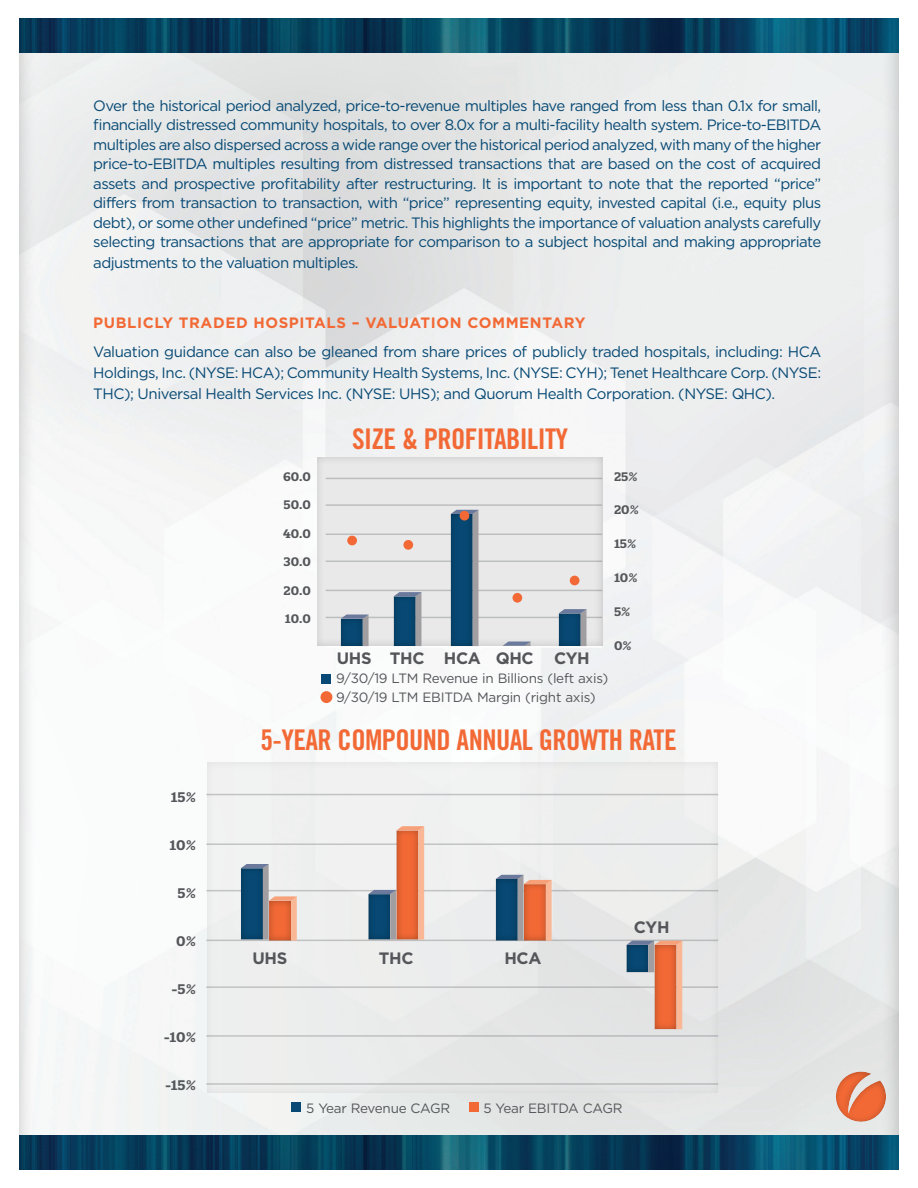
<style>
.page{position:relative;width:918px;height:1188px;background:#fff}
.page>*{position:absolute;margin:0;border:0;box-sizing:border-box;transform-origin:0 0}
.HCAPara1{font:28.5px "Trade Gothic Bold Cond Twenty";letter-spacing:-.02em;color:#f26935}
.HCAPara1-2{font:700 16.5px "Gotham";letter-spacing:-.02em;color:#54565a}
.t1{font:15px/19.5px "Gotham";letter-spacing:-.04em;color:#074974;text-align:justify}
.t2{font:700 15px "Gotham";letter-spacing:.04em;color:#f26935}
.HCAPara1-3{font:13.5px "Gotham";letter-spacing:-.02em;color:#54565a}
.HCAPara1-4{font:700 13.5px "Quatro Slab";color:#54565a}
.HCAPara1-5{font:700 12px "Quatro Slab";color:#54565a}
</style>
<div class="page">
<div style="left:19px;top:17px;width:881px;height:1154px;background:#231f20;opacity:.27"></div>
<img style="left:19px;top:1135px;width:879px;height:35px">
<img style="left:19px;top:18px;width:879px;height:35px">
<svg style="left:824px;top:1059px;width:75px;height:75px;background:#e2beaf"></svg>
<div style="left:309px;top:456px;width:294px;height:203px;background:#231f20;opacity:.2"></div>
<hr style="left:501px;top:644px;width:24px;height:3px;background:#d8d8d8">
<svg style="left:503px;top:642px;width:28px;height:4px"></svg>
<hr style="left:326px;top:478px;width:276px;height:1px;background:#54565a">
<hr style="left:326px;top:504px;width:276px;height:2px;background:#54565a">
<hr style="left:326px;top:534px;width:276px;height:1px;background:#54565a">
<hr style="left:326px;top:561px;width:276px;height:1px;background:#54565a">
<hr style="left:326px;top:590px;width:276px;height:1px;background:#54565a">
<hr style="left:326px;top:617px;width:276px;height:1px;background:#54565a">
<hr style="left:326px;top:646px;width:276px;height:2px;background:#fff">
<div style="left:347px;top:536px;width:10px;height:9px;background:#f26935;border-radius:50%"></div>
<div style="left:403px;top:540px;width:10px;height:10px;background:#f26935;border-radius:50%"></div>
<div style="left:513px;top:593px;width:9px;height:10px;background:#f26935;border-radius:50%"></div>
<div style="left:570px;top:576px;width:9px;height:9px;background:#f26935;border-radius:50%"></div>
<div style="left:321px;top:674px;width:10px;height:10px;background:#074974"></div>
<div style="left:321px;top:691px;width:11px;height:12px;background:#f26935;border-radius:50%"></div>
<div style="left:449px;top:512px;width:24px;height:135px;background:#231f20;opacity:.38"></div>
<svg style="left:451px;top:510px;width:28px;height:136px;background:#2f5d7d"></svg>
<div style="left:460px;top:511px;width:9px;height:10px;background:#f26935;border-radius:50%"></div>
<div style="left:339px;top:617px;width:24px;height:30px;background:#231f20;opacity:.38"></div>
<svg style="left:341px;top:615px;width:28px;height:31px"></svg>
<div style="left:392px;top:594px;width:24px;height:53px;background:#231f20;opacity:.38"></div>
<svg style="left:394px;top:592px;width:28px;height:54px;background:#34607f"></svg>
<div style="left:557px;top:611px;width:24px;height:36px;background:#231f20;opacity:.38"></div>
<svg style="left:559px;top:609px;width:28px;height:37px"></svg>
<div style="left:199px;top:762px;width:520px;height:343px;background:#eceeed"></div>
<hr style="left:206px;top:794px;width:512px;height:1px;background:#54565a">
<hr style="left:206px;top:843px;width:512px;height:2px;background:#54565a">
<hr style="left:206px;top:890px;width:512px;height:1px;background:#54565a">
<hr style="left:206px;top:940px;width:512px;height:1px;background:#54565a">
<hr style="left:206px;top:986px;width:512px;height:2px;background:#54565a">
<hr style="left:206px;top:1035px;width:512px;height:2px;background:#54565a">
<hr style="left:206px;top:1083px;width:512px;height:2px;background:#54565a">
<div style="left:291px;top:1103px;width:10px;height:9px;background:#074974"></div>
<div style="left:469px;top:1102px;width:9px;height:10px;background:#f26935"></div>
<div style="left:239px;top:866px;width:24px;height:74px;background:#eaebec"></div>
<div style="left:494px;top:877px;width:24px;height:65px;background:#231f20;opacity:.38"></div>
<div style="left:625px;top:943px;width:24px;height:30px;background:#e6e6e7"></div>
<svg style="left:241px;top:864px;width:56px;height:77px"></svg>
<svg style="left:496px;top:875px;width:56px;height:66px;background:#8e716c"></svg>
<svg style="left:626px;top:941px;width:57px;height:88px"></svg>
<svg style="left:368px;top:826px;width:56px;height:114px"></svg>
<p class="t1" style="left:93px;top:95px;width:729px">Over the historical period analyzed, price-to-revenue multiples have ranged from less than 0.1x for small, financially distressed community hospitals, to over 8.0x for a multi-facility health system. Price-to-EBITDA multiples are also dispersed across a wide range over the historical period analyzed, with many of the higher price-to-EBITDA multiples resulting from distressed transactions that are based on the cost of acquired assets and prospective profitability after restructuring. It is important to note that the reported “price” differs from transaction to transaction, with “price” representing equity, invested capital (i.e., equity plus debt), or some other undefined “price” metric. This highlights the importance of valuation analysts carefully selecting transactions that are appropriate for comparison to a subject hospital and making appropriate</p>
<p class="t1" style="left:93px;top:253px;width:267px">adjustments to the valuation multiples.</p>
<p class="t2" style="left:93px;top:314px;width:494px">PUBLICLY TRADED HOSPITALS – VALUATION COMMENTARY</p>
<p class="t1" style="left:93px;top:341px;width:729px;line-height:21px">Valuation guidance can also be gleaned from share prices of publicly traded hospitals, including: HCA Holdings, Inc. (NYSE: HCA); Community Health Systems, Inc. (NYSE: CYH); Tenet Healthcare Corp. (NYSE:<br>THC); Universal Health Services Inc. (NYSE: UHS); and Quorum Health Corporation. (NYSE: QHC).</p>
<p class="HCAPara1-5" style="left:283px;top:469px;width:29px">60.0</p>
<p class="HCAPara1-5" style="left:284px;top:497px;width:29px">50.0</p>
<p class="HCAPara1-5" style="left:283px;top:526px;width:30px">40.0</p>
<p class="HCAPara1-5" style="left:284px;top:554px;width:29px">30.0</p>
<p class="HCAPara1-5" style="left:284px;top:583px;width:29px">20.0</p>
<p class="HCAPara1-5" style="left:285px;top:611px;width:28px">10.0</p>
<p class="HCAPara1" style="left:352px;top:422px;width:218px">SIZE &amp; PROFITABILITY</p>
<p class="HCAPara1-2" style="left:337px;top:648px;width:36px">UHS</p>
<p class="HCAPara1-2" style="left:390px;top:648px;width:36px">THC</p>
<p class="HCAPara1-2" style="left:444px;top:648px;width:39px">HCA</p>
<p class="HCAPara1-2" style="left:496px;top:648px;width:40px">QHC</p>
<p class="HCAPara1-2" style="left:554px;top:648px;width:37px">CYH</p>
<p class="HCAPara1-5" style="left:614px;top:469px;width:25px">25%</p>
<p class="HCAPara1-5" style="left:614px;top:502px;width:26px">20%</p>
<p class="HCAPara1-5" style="left:614px;top:536px;width:24px">15%</p>
<p class="HCAPara1-5" style="left:614px;top:570px;width:25px">10%</p>
<p class="HCAPara1-5" style="left:614px;top:604px;width:18px">5%</p>
<p class="HCAPara1-5" style="left:614px;top:638px;width:19px">0%</p>
<p class="HCAPara1-4" style="left:171px;top:788px;width:27px">15%</p>
<p class="HCAPara1-4" style="left:170px;top:836px;width:28px">10%</p>
<p class="HCAPara1-4" style="left:178px;top:884px;width:20px">5%</p>
<p class="HCAPara1-4" style="left:176px;top:932px;width:21px">0%</p>
<p class="HCAPara1-4" style="left:172px;top:980px;width:26px">-5%</p>
<p class="HCAPara1-4" style="left:164px;top:1028px;width:34px">-10%</p>
<p class="HCAPara1-4" style="left:165px;top:1076px;width:33px">-15%</p>
<p class="HCAPara1-3" style="left:336px;top:671px;width:274px">9/30/19 LTM Revenue in Billions (left axis)</p>
<p class="HCAPara1-3" style="left:336px;top:690px;width:261px">9/30/19 LTM EBITDA Margin (right axis)</p>
<p class="HCAPara1" style="left:260px;top:722px;width:418px">5-YEAR COMPOUND ANNUAL GROWTH RATE</p>
<p class="HCAPara1-2" style="left:252px;top:949px;width:36px">UHS</p>
<p class="HCAPara1-2" style="left:379px;top:949px;width:36px">THC</p>
<p class="HCAPara1-2" style="left:504px;top:949px;width:39px">HCA</p>
<p class="HCAPara1-2" style="left:634px;top:918px;width:37px">CYH</p>
<p class="HCAPara1-3" style="left:306px;top:1101px;width:146px">5 Year Revenue CAGR</p>
<p class="HCAPara1-3" style="left:483px;top:1101px;width:140px">5 Year EBITDA CAGR</p>
</div>
